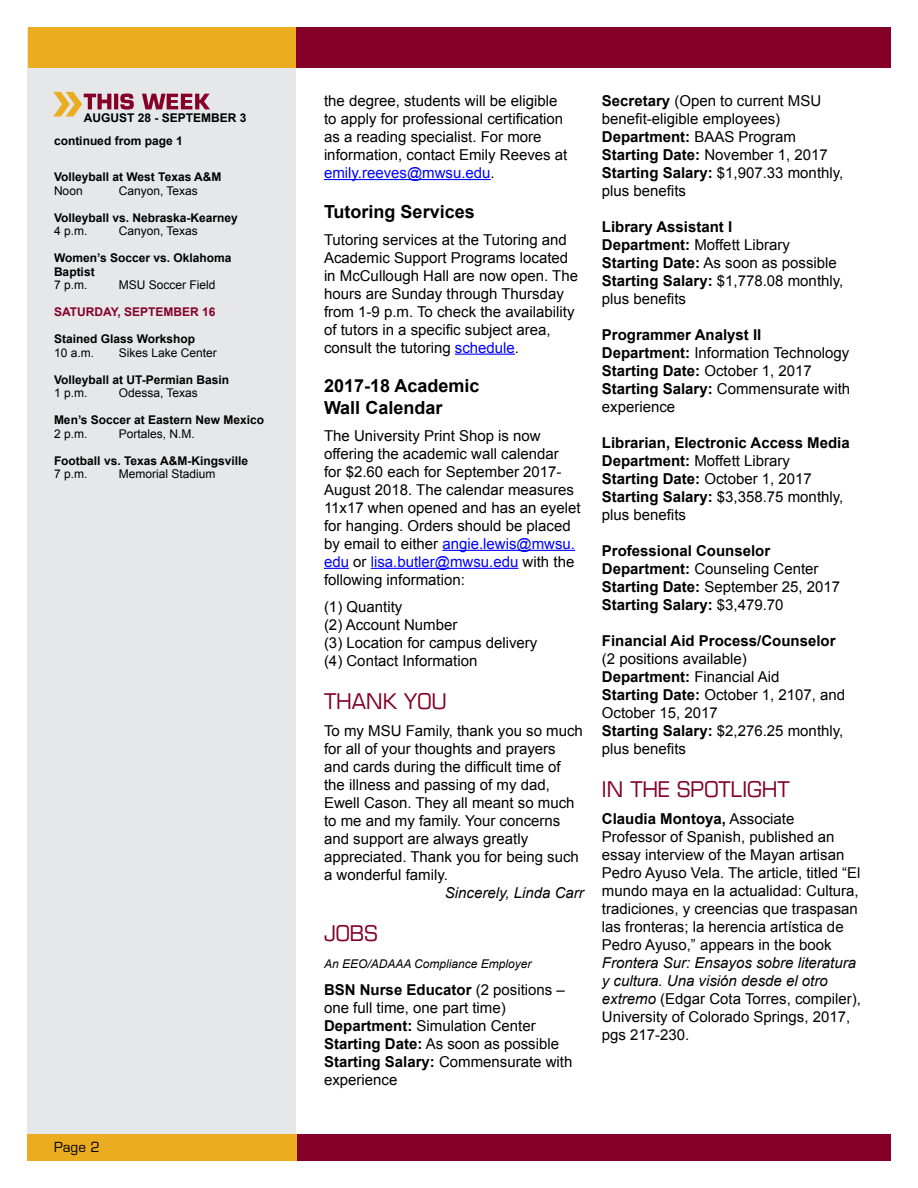
<style>
.page{position:relative;width:918px;height:1188px;background:#fff}
.page>*{position:absolute;margin:0;border:0;box-sizing:border-box;transform-origin:0 0}
.t1{font:21px "Eurostile";color:#840029}
.t2{font:700 18px/21.6px "Arial";color:#000}
.t3{font:15px/18px "Arial";color:#000}
.t4{font:700 15px/18px "Arial";color:#000}
.t5{font:italic 15px "Arial";color:#000}
.t6{font:13.5px "Eurostile";color:#000}
.t7{font:700 12px/22.2px "Arial";color:#000}
.t8{font:12px "Arial";color:#000}
.t9{font:italic 12px "Arial";color:#000}
.t10{font:700 12px "Arial";color:#840029}
.s1{color:#00f}
.s2{font-weight:700}
.s3{font-weight:400}
.s4{font-style:italic}
</style>
<div class="page">
<div style="left:27px;top:28px;width:269px;height:1106px;background:#e6e7e8"></div>
<div style="left:291px;top:27px;width:600px;height:41px;background:#840029"></div>
<div style="left:28px;top:27px;width:267px;height:41px;background:#ebac20"></div>
<div style="left:291px;top:1134px;width:600px;height:27px;background:#840029"></div>
<div style="left:28px;top:1134px;width:269px;height:27px;background:#ebac20"></div>
<img style="left:53px;top:91px;width:31px;height:26px">
<svg style="left:84px;top:93px;width:126px;height:17px"></svg>
<hr style="left:324px;top:179px;width:167px;height:1px;background:#00f">
<hr style="left:455px;top:354px;width:60px;height:1px;background:#00f">
<hr style="left:442px;top:550px;width:133px;height:1px;background:#00f">
<svg style="left:324px;top:568px;width:25px;height:1px"></svg>
<hr style="left:371px;top:568px;width:147px;height:1px;background:#00f">
<p class="t7" style="left:54px;top:108px;width:194px;text-indent:30px">AUGUST 28 - SEPTEMBER 3 continued from page 1</p>
<p class="t7" style="left:54px;top:166px;width:169px">Volleyball at West Texas A&amp;M</p>
<p class="t8" style="left:54px;top:183px;width:30px">Noon</p>
<p class="t8" style="left:119px;top:183px;width:81px">Canyon, Texas</p>
<p class="t7" style="left:54px;top:207px;width:185px">Volleyball vs. Nebraska-Kearney</p>
<p class="t8" style="left:54px;top:223px;width:35px">4 p.m.</p>
<p class="t8" style="left:119px;top:223px;width:81px">Canyon, Texas</p>
<p class="t7" style="left:54px;top:252px;width:179px;line-height:13.5px">Women’s Soccer vs. Oklahoma<br>Baptist</p>
<p class="t8" style="left:54px;top:277px;width:35px">7 p.m.</p>
<p class="t8" style="left:119px;top:277px;width:98px">MSU Soccer Field</p>
<p class="t10" style="left:54px;top:304px;width:163px">SATURDAY, SEPTEMBER 16</p>
<p class="t7" style="left:54px;top:328px;width:143px">Stained Glass Workshop</p>
<p class="t8" style="left:54px;top:345px;width:42px">10 a.m.</p>
<p class="t8" style="left:119px;top:345px;width:100px">Sikes Lake Center</p>
<p class="t7" style="left:54px;top:369px;width:177px">Volleyball at UT-Permian Basin</p>
<p class="t8" style="left:54px;top:385px;width:35px">1 p.m.</p>
<p class="t8" style="left:119px;top:385px;width:81px">Odessa, Texas</p>
<p class="t7" style="left:54px;top:409px;width:212px">Men’s Soccer at Eastern New Mexico</p>
<p class="t8" style="left:54px;top:426px;width:35px">2 p.m.</p>
<p class="t8" style="left:119px;top:426px;width:78px">Portales, N.M.</p>
<p class="t7" style="left:54px;top:450px;width:196px">Football vs. Texas A&amp;M-Kingsville</p>
<p class="t8" style="left:54px;top:466px;width:35px">7 p.m.</p>
<p class="t8" style="left:119px;top:466px;width:98px">Memorial Stadium</p>
<p class="t6" style="left:54px;top:1139px;width:47px">Page 2</p>
<p class="t3" style="left:324px;top:92px;width:245px">the degree, students will be eligible to apply for professional certification as a reading specialist. For more information, contact Emily Reeves at <span class="s1">emily.reeves@mwsu.edu</span>.</p>
<p class="t2" style="left:324px;top:201px;width:152px">Tutoring Services</p>
<p class="t3" style="left:324px;top:230px;width:256px">Tutoring services at the Tutoring and Academic Support Programs located in McCullough Hall are now open. The hours are Sunday through Thursday from 1-9 p.m. To check the availability of tutors in a specific subject area, consult the tutoring <span class="s1">schedule</span>.</p>
<p class="t2" style="left:324px;top:376px;width:157px">2017-18 Academic<br>Wall Calendar</p>
<p class="t3" style="left:324px;top:427px;width:258px">The University Print Shop is now offering the academic wall calendar<br>for $2.60 each for September 2017- August 2018. The calendar measures 11x17 when opened and has an eyelet for hanging. Orders should be placed by email to either <span class="s1">angie.lewis@mwsu. edu</span> or <span class="s1">lisa.butler@mwsu.edu</span> with the following information:</p>
<p class="t3" style="left:324px;top:598px;width:215px">(1) Quantity<br>(2) Account Number<br>(3) Location for campus delivery (4) Contact Information</p>
<h1 class="t1" style="left:324px;top:689px;width:125px">THANK YOU</h1>
<p class="t3" style="left:324px;top:722px;width:260px">To my MSU Family, thank you so much for all of your thoughts and prayers and cards during the difficult time of the illness and passing of my dad,<br>Ewell Cason. They all meant so much to me and my family. Your concerns and support are always greatly appreciated. Thank you for being such a wonderful family.</p>
<p class="t5" style="left:445px;top:883px;width:140px">Sincerely, Linda Carr</p>
<h1 class="t1" style="left:324px;top:921px;width:55px">JOBS</h1>
<p class="t9" style="left:324px;top:956px;width:209px">An EEO/ADAAA Compliance Employer</p>
<p class="t3" style="left:324px;top:981px;width:250px"><span class="s2">BSN Nurse Educator</span> (2 positions – one full time, one part time)<br><span class="s2">Department:</span> Simulation Center<br><span class="s2">Starting Date:</span> As soon as possible<br><span class="s2">Starting Salary:</span> Commensurate with experience</p>
<p class="t3" style="left:602px;top:92px;width:243px"><span class="s2">Secretary</span> (Open to current MSU benefit-eligible employees)<br><span class="s2">Department:</span> BAAS Program<br><span class="s2">Starting Date:</span> November 1, 2017<br><span class="s2">Starting Salary:</span> $1,907.33 monthly, plus benefits</p>
<p class="t3" style="left:602px;top:218px;width:243px"><span class="s2">Library Assistant I<br>Department:</span> Moffett Library<br><span class="s2">Starting Date:</span> As soon as possible<br><span class="s2">Starting Salary:</span> $1,778.08 monthly, plus benefits</p>
<p class="t3" style="left:602px;top:326px;width:250px"><span class="s2">Programmer Analyst II<br>Department:</span> Information Technology<br><span class="s2">Starting Date:</span> October 1, 2017<br><span class="s2">Starting Salary:</span> Commensurate with experience</p>
<p class="t4" style="left:602px;top:434px;width:249px">Librarian, Electronic Access Media<br>Department: <span class="s3">Moffett Library<br></span>Starting Date: <span class="s3">October 1, 2017<br></span>Starting Salary: <span class="s3">$3,358.75 monthly, plus benefits</span></p>
<p class="t4" style="left:602px;top:542px;width:240px">Professional Counselor<br>Department: <span class="s3">Counseling Center<br></span>Starting Date: <span class="s3">September 25, 2017<br></span>Starting Salary: <span class="s3">$3,479.70</span></p>
<p class="t4" style="left:602px;top:632px;width:235px">Financial Aid Process/Counselor</p>
<p class="t3" style="left:602px;top:650px;width:245px">(2 positions available)<br><span class="s2">Department:</span> Financial Aid<br><span class="s2">Starting Date:</span> October 1, 2107, and<br>October 15, 2017<br><span class="s2">Starting Salary:</span> $2,276.25 monthly, plus benefits</p>
<h1 class="t1" style="left:602px;top:777px;width:189px">IN THE SPOTLIGHT</h1>
<p class="t3" style="left:602px;top:810px;width:260px"><span class="s2">Claudia Montoya,</span> Associate Professor of Spanish, published an essay interview of the Mayan artisan Pedro Ayuso Vela. The article, titled “El mundo maya en la actualidad: Cultura, tradiciones, y creencias que traspasan las fronteras; la herencia artística de Pedro Ayuso,” appears in the book</p>
<p class="t3" style="left:602px;top:954px;width:260px"><span class="s4">Frontera Sur: Ensayos sobre literatura y cultura. Una visión desde el otro extremo</span> (Edgar Cota Torres, compiler), University of Colorado Springs, 2017, pgs 217-230.</p>
</div>
